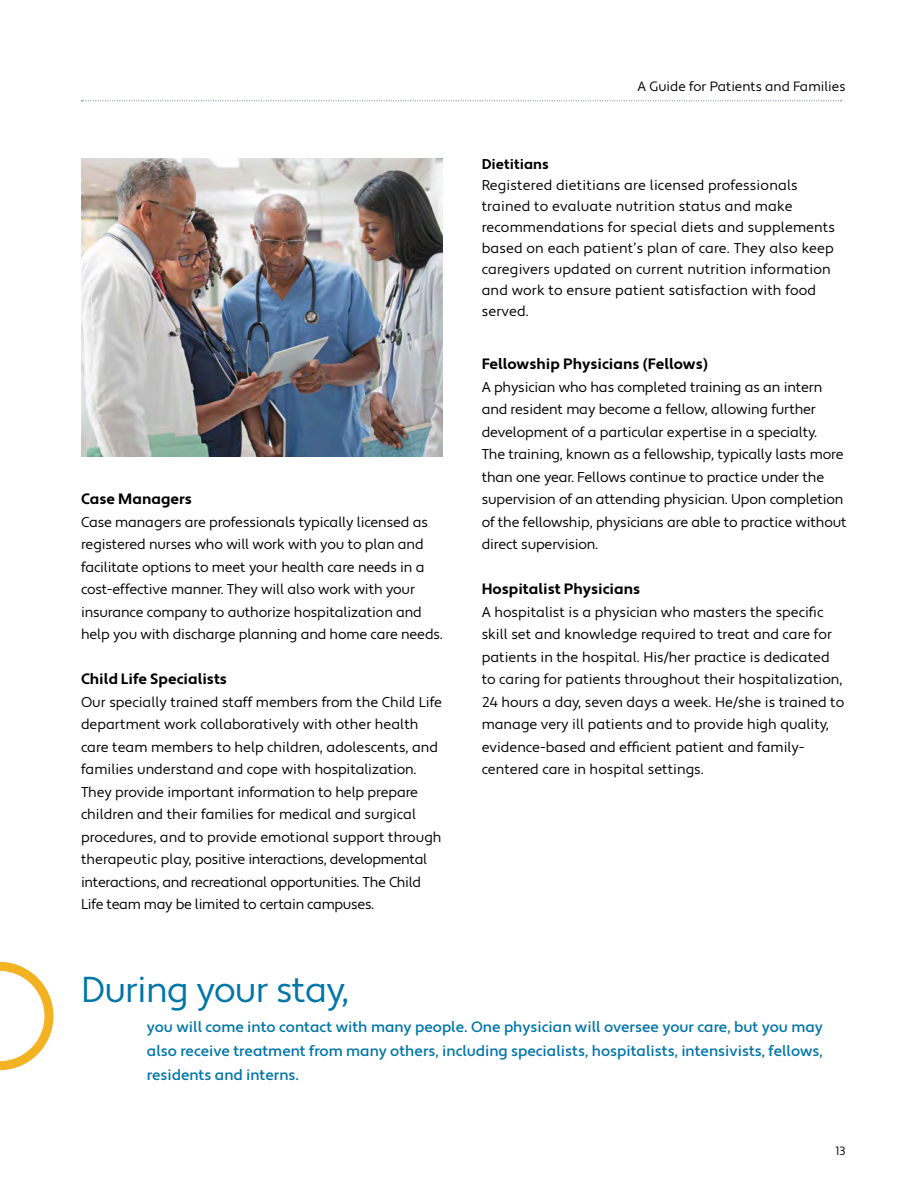
<style>
.page{position:relative;width:918px;height:1188px;background:#fff}
.page>*{position:absolute;margin:0;border:0;box-sizing:border-box;transform-origin:0 0}
.t1{font:36px "Apertura";letter-spacing:-.02em;color:#0075a8}
.t2{font:500 15px/24px "Apertura";color:#0075a8;text-align:justify}
.t3{font:700 15px "Apertura";color:#000}
.t4{font:14.25px/22.5px "Apertura";color:#000}
.t5{font:700 14.25px "Apertura";color:#000}
.t6{font:13.5px "Apertura";color:#000}
.t7{font:12px "Apertura";color:#000}
</style>
<div class="page">
<img style="left:81px;top:159px;width:362px;height:298px">
<svg style="left:81px;top:100px;width:761px;height:1px"></svg>
<svg style="left:0;top:962px;width:53px;height:108px"></svg>
<p class="t6" style="left:638px;top:78px;width:210px">A Guide for Patients and Families</p>
<p class="t3" style="left:81px;top:490px;width:113px">Case Managers</p>
<p class="t4" style="left:81px;top:511px;width:363px">Case managers are professionals typically licensed as registered nurses who will work with you to plan and facilitate options to meet your health care needs in a cost-effective manner. They will also work with your insurance company to authorize hospitalization and help you with discharge planning and home care needs.</p>
<p class="t3" style="left:81px;top:670px;width:148px">Child Life Specialists</p>
<p class="t4" style="left:81px;top:691px;width:363px">Our specially trained staff members from the Child Life department work collaboratively with other health care team members to help children, adolescents, and families understand and cope with hospitalization.<br>They provide important information to help prepare children and their families for medical and surgical procedures, and to provide emotional support through therapeutic play, positive interactions, developmental interactions, and recreational opportunities. The Child Life team may be limited to certain campuses.</p>
<p class="t5" style="left:482px;top:155px;width:69px">Dietitians</p>
<p class="t4" style="left:482px;top:175px;width:355px;line-height:21px">Registered dietitians are licensed professionals trained to evaluate nutrition status and make recommendations for special diets and supplements based on each patient’s plan of care. They also keep caregivers updated on current nutrition information and work to ensure patient satisfaction with food served.</p>
<p class="t3" style="left:482px;top:355px;width:228px">Fellowship Physicians (Fellows)</p>
<p class="t4" style="left:482px;top:376px;width:367px">A physician who has completed training as an intern and resident may become a fellow, allowing further development of a particular expertise in a specialty.<br>The training, known as a fellowship, typically lasts more than one year. Fellows continue to practice under the supervision of an attending physician. Upon completion of the fellowship, physicians are able to practice without direct supervision.</p>
<p class="t3" style="left:482px;top:580px;width:160px">Hospitalist Physicians</p>
<p class="t4" style="left:482px;top:601px;width:364px">A hospitalist is a physician who masters the specific skill set and knowledge required to treat and care for patients in the hospital. His/her practice is dedicated to caring for patients throughout their hospitalization, 24 hours a day, seven days a week. He/she is trained to manage very ill patients and to provide high quality, evidence-based and efficient patient and family&shy;centered care in hospital settings.</p>
<h1 class="t1" style="left:81px;top:968px;width:269px">During your stay,</h1>
<p class="t2" style="left:147px;top:1015px;width:678px">you will come into contact with many people. One physician will oversee your care, but you may also receive treatment from many others, including specialists, hospitalists, intensivists, fellows, residents and interns.</p>
<p class="t7" style="left:836px;top:1143px;width:11px">13</p>
</div>
